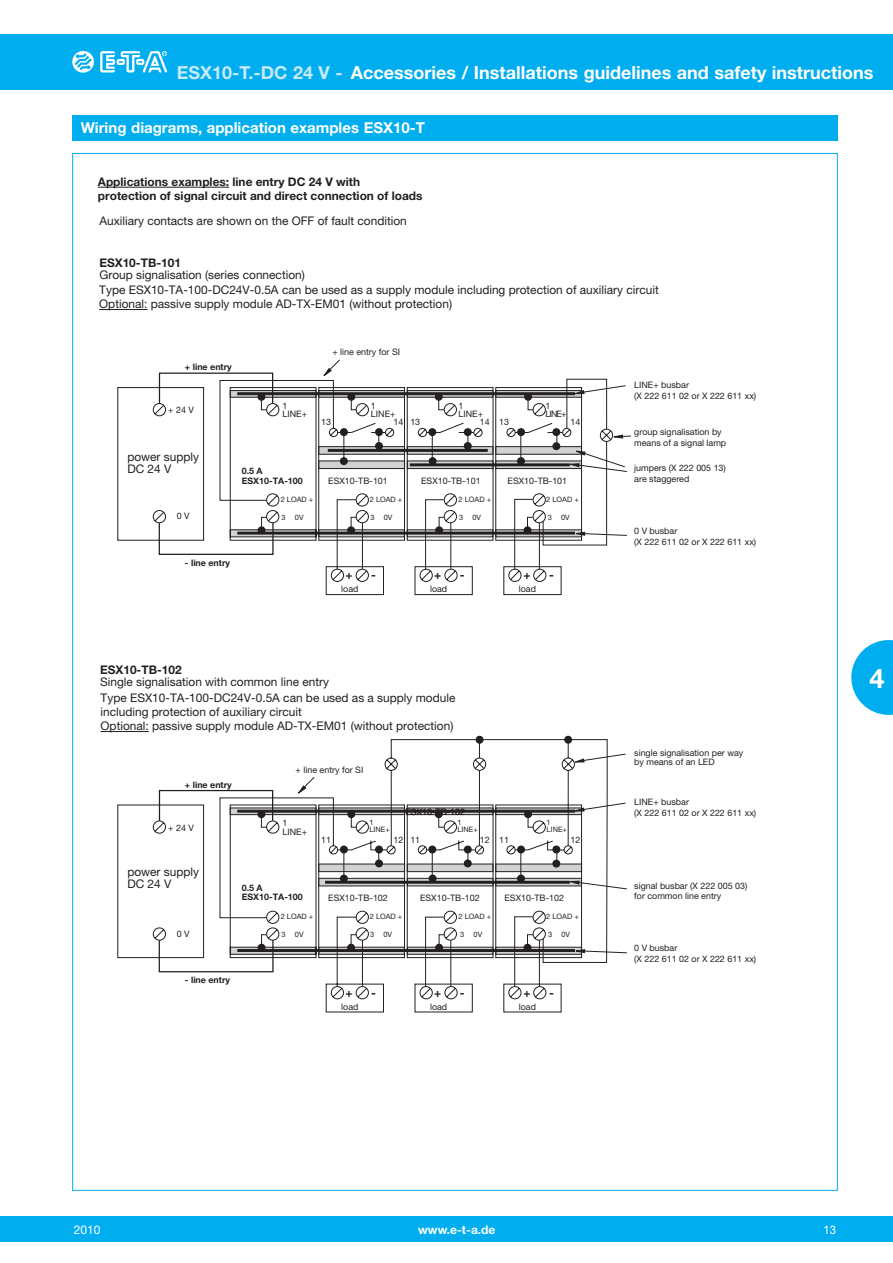
<style>
.page{position:relative;width:893px;height:1263px;background:#fff}
.page>*{position:absolute;margin:0;border:0;box-sizing:border-box;transform-origin:0 0}
.t1{font:700 27px "Helvetica Neue LT";color:#fff}
.t2{font:700 18px "Helvetica Neue LT";color:#fff}
.t3{font:700 15px "Helvetica Neue LT";color:#fff}
.t4{font:700 12px "Helvetica Neue LT";color:#fff}
.t5{font:12px "Helvetica Neue LT";color:#fff}
.t6{font:12px "Helvetica Neue LT";color:#fff;scale:.95 1}
.t7{font:11.85px/11.9px "Helvetica Neue LT";color:#231f20}
.t8{font:700 11.85px/14.2px "Helvetica Neue LT";color:#231f20}
.t9{font:8.85px/10.6px "Helvetica Neue LT";color:#231f20}
.t10{font:700 8.85px/10.6px "Helvetica Neue LT";color:#231f20}
.t11{font:7.5px/7.5px "Helvetica Neue LT";color:#231f20}
.s1{color:#c6eafa}
</style>
<div class="page">
<div style="left:0;top:34px;width:893px;height:55px;background:#00aeef"></div>
<svg style="left:72px;top:51px;width:22px;height:22px"></svg>
<svg style="left:100px;top:51px;width:67px;height:21px"></svg>
<div style="left:0;top:1216px;width:893px;height:26px;background:#00aeef"></div>
<svg style="left:851px;top:640px;width:42px;height:75px"></svg>
<hr style="left:98px;top:187px;width:131px;height:1px;background:#231f20">
<svg style="left:117px;top:387px;width:491px;height:195px"></svg>
<div style="left:159px;top:522px;width:115px;height:33px;border:1px solid #231f20"></div>
<div style="left:159px;top:372px;width:114px;height:32px;border:1px solid #231f20"></div>
<svg style="left:326px;top:536px;width:281px;height:59px"></svg>
<div style="left:503px;top:566px;width:58px;height:29px;border:1px solid #231f20"></div>
<svg style="left:219px;top:359px;width:412px;height:177px"></svg>
<svg style="left:117px;top:804px;width:102px;height:169px"></svg>
<div style="left:159px;top:939px;width:115px;height:33px;border:1px solid #231f20"></div>
<div style="left:159px;top:790px;width:114px;height:31px;border:1px solid #231f20"></div>
<svg style="left:219px;top:777px;width:408px;height:235px"></svg>
<hr style="left:101px;top:731px;width:48px;height:1px;background:#231f20">
<svg style="left:384px;top:739px;width:224px;height:224px"></svg>
<div style="left:565px;top:736px;width:6px;height:7px;background:#231f20;border-radius:50%"></div>
<div style="left:564px;top:736px;width:8px;height:8px;border:1px solid #231f20;border-radius:50%"></div>
<svg style="left:575px;top:754px;width:51px;height:8px"></svg>
<hr style="left:99px;top:309px;width:48px;height:1px;background:#231f20">
<svg style="left:350px;top:422px;width:203px;height:429px"></svg>
<div style="left:72px;top:115px;width:766px;height:25px;background:#00aeef"></div>
<h2 class="t2" style="left:177px;top:62px;width:698px"><span class="s1">ESX10-T.-DC 24 V -</span> Accessories / Installations guidelines and safety instructions</h2>
<h3 class="t3" style="left:81px;top:118px;width:346px">Wiring diagrams, application examples ESX10-T</h3>
<h3 class="t8" style="left:98px;top:174px;width:326px">Applications examples: line entry DC 24 V with<br>protection of signal circuit and direct connection of loads</h3>
<h3 class="t7" style="left:99px;top:215px;width:309px">Auxiliary contacts are shown on the OFF of fault condition</h3>
<h3 class="t8" style="left:99px;top:255px;width:83px">ESX10-TB-101</h3>
<h3 class="t7" style="left:99px;top:268px;width:207px">Group signalisation (series connection)</h3>
<h3 class="t7" style="left:99px;top:283px;width:561px;line-height:14.2px">Type ESX10-TA-100-DC24V-0.5A can be used as a supply module including protection of auxiliary circuit<br>Optional: passive supply module AD-TX-EM01 (without protection)</h3>
<p class="t10" style="left:185px;top:362px;width:48px">+ line entry</p>
<p class="t9" style="left:332px;top:346px;width:69px">+ line entry for SI</p>
<p class="t9" style="left:168px;top:405px;width:27px">+ 24 V</p>
<h3 class="t7" style="left:127px;top:451px;width:73px">power supply<br>DC 24 V</h3>
<p class="t9" style="left:177px;top:511px;width:14px">0 V</p>
<p class="t10" style="left:185px;top:557px;width:47px">- line entry</p>
<p class="t9" style="left:283px;top:401px;width:26px;line-height:8.9px">1<br>LINE+</p>
<p class="t9" style="left:371px;top:401px;width:26px;line-height:8.9px">1<br>LINE+</p>
<p class="t9" style="left:459px;top:401px;width:26px;line-height:8.9px">1<br>LINE+</p>
<p class="t9" style="left:545px;top:401px;width:22px;line-height:8.9px">1<br>LINE+</p>
<p class="t9" style="left:321px;top:417px;width:11px">13</p>
<p class="t9" style="left:394px;top:417px;width:28px">14 13</p>
<p class="t9" style="left:480px;top:417px;width:31px">14 13</p>
<p class="t9" style="left:570px;top:417px;width:11px">14</p>
<p class="t10" style="left:242px;top:465px;width:63px">0.5 A<br>ESX10-TA-100</p>
<p class="t9" style="left:328px;top:475px;width:61px">ESX10-TB-101</p>
<p class="t9" style="left:421px;top:475px;width:61px">ESX10-TB-101</p>
<p class="t9" style="left:508px;top:475px;width:61px">ESX10-TB-101</p>
<p class="t11" style="left:281px;top:495px;width:34px">2 LOAD +</p>
<p class="t11" style="left:370px;top:495px;width:34px">2 LOAD +</p>
<p class="t11" style="left:459px;top:495px;width:34px">2 LOAD +</p>
<p class="t11" style="left:546px;top:495px;width:34px">2 LOAD +</p>
<p class="t11" style="left:281px;top:514px;width:24px">3 0V</p>
<p class="t11" style="left:370px;top:514px;width:24px">3 0V</p>
<p class="t11" style="left:459px;top:514px;width:24px">3 0V</p>
<p class="t11" style="left:548px;top:514px;width:24px">3 0V</p>
<h3 class="t8" style="left:345px;top:567px;width:9px">+</h3>
<h3 class="t8" style="left:371px;top:567px;width:6px">-</h3>
<h3 class="t8" style="left:434px;top:567px;width:9px">+</h3>
<h3 class="t8" style="left:460px;top:567px;width:6px">-</h3>
<h3 class="t8" style="left:523px;top:567px;width:9px">+</h3>
<h3 class="t8" style="left:549px;top:567px;width:6px">-</h3>
<p class="t9" style="left:341px;top:584px;width:19px">load</p>
<p class="t9" style="left:430px;top:584px;width:19px">load</p>
<p class="t9" style="left:519px;top:584px;width:19px">load</p>
<h3 class="t8" style="left:100px;top:662px;width:83px">ESX10-TB-102</h3>
<h3 class="t7" style="left:100px;top:674px;width:357px;line-height:15.8px">Single signalisation with common line entry<br>Type ESX10-TA-100-DC24V-0.5A can be used as a supply module</h3>
<h3 class="t7" style="left:101px;top:704px;width:354px;line-height:14.2px">including protection of auxiliary circuit<br>Optional: passive supply module AD-TX-EM01 (without protection)</h3>
<p class="t10" style="left:185px;top:779px;width:48px">+ line entry</p>
<p class="t9" style="left:168px;top:822px;width:27px">+ 24 V</p>
<h3 class="t7" style="left:127px;top:865px;width:73px">power supply<br>DC 24 V</h3>
<p class="t9" style="left:177px;top:928px;width:14px">0 V</p>
<p class="t10" style="left:185px;top:974px;width:47px">- line entry</p>
<p class="t9" style="left:296px;top:764px;width:69px">+ line entry for SI</p>
<p class="t9" style="left:405px;top:806px;width:61px">ESX10-TB-102</p>
<p class="t9" style="left:283px;top:818px;width:26px;line-height:8.9px">1<br>LINE+</p>
<p class="t11" style="left:369px;top:818px;width:22px">1<br>LINE+</p>
<p class="t11" style="left:457px;top:818px;width:22px">1<br>LINE+</p>
<p class="t11" style="left:547px;top:818px;width:22px">1<br>LINE+</p>
<p class="t9" style="left:321px;top:834px;width:11px">11</p>
<p class="t9" style="left:394px;top:834px;width:28px">12 11</p>
<p class="t9" style="left:480px;top:834px;width:31px">12 11</p>
<p class="t9" style="left:570px;top:834px;width:11px">12</p>
<p class="t10" style="left:242px;top:883px;width:63px;line-height:8.9px">0.5 A<br>ESX10-TA-100</p>
<p class="t9" style="left:328px;top:893px;width:61px">ESX10-TB-102</p>
<p class="t9" style="left:420px;top:893px;width:61px">ESX10-TB-102</p>
<p class="t9" style="left:504px;top:893px;width:61px">ESX10-TB-102</p>
<p class="t11" style="left:281px;top:912px;width:34px">2 LOAD +</p>
<p class="t11" style="left:370px;top:912px;width:34px">2 LOAD +</p>
<p class="t11" style="left:459px;top:912px;width:34px">2 LOAD +</p>
<p class="t11" style="left:546px;top:912px;width:34px">2 LOAD +</p>
<p class="t11" style="left:281px;top:930px;width:24px">3 0V</p>
<p class="t11" style="left:370px;top:930px;width:24px">3 0V</p>
<p class="t11" style="left:460px;top:930px;width:24px">3 0V</p>
<p class="t11" style="left:548px;top:930px;width:24px">3 0V</p>
<h3 class="t8" style="left:345px;top:985px;width:9px">+</h3>
<h3 class="t8" style="left:371px;top:985px;width:6px">-</h3>
<h3 class="t8" style="left:434px;top:985px;width:9px">+</h3>
<h3 class="t8" style="left:460px;top:985px;width:6px">-</h3>
<h3 class="t8" style="left:523px;top:985px;width:9px">+</h3>
<h3 class="t8" style="left:549px;top:985px;width:6px">-</h3>
<p class="t9" style="left:341px;top:1001px;width:19px">load</p>
<p class="t9" style="left:430px;top:1001px;width:19px">load</p>
<p class="t9" style="left:519px;top:1001px;width:19px">load</p>
<p class="t9" style="left:634px;top:379px;width:124px">LINE+ busbar<br>(X 222 611 02 or X 222 611 xx)</p>
<p class="t9" style="left:634px;top:427px;width:93px">group signalisation by means of a signal lamp</p>
<p class="t9" style="left:634px;top:462px;width:93px">jumpers (X 222 005 13) are staggered</p>
<p class="t9" style="left:634px;top:525px;width:124px">0 V busbar<br>(X 222 611 02 or X 222 611 xx)</p>
<p class="t9" style="left:634px;top:749px;width:111px;line-height:8.9px">single signalisation per way by means of an LED</p>
<p class="t9" style="left:634px;top:797px;width:124px">LINE+ busbar<br>(X 222 611 02 or X 222 611 xx)</p>
<p class="t9" style="left:634px;top:880px;width:115px">signal busbar (X 222 005 03) for common line entry</p>
<p class="t9" style="left:634px;top:943px;width:124px">0 V busbar<br>(X 222 611 02 or X 222 611 xx)</p>
<h1 class="t1" style="left:869px;top:662px;width:17px">4</h1>
<h3 class="t5" style="left:74px;top:1222px;width:28px">2010</h3>
<h3 class="t4" style="left:418px;top:1222px;width:79px">www.e-t-a.de</h3>
<h3 class="t6" style="left:823px;top:1222px;width:15px">13</h3>
</div>
